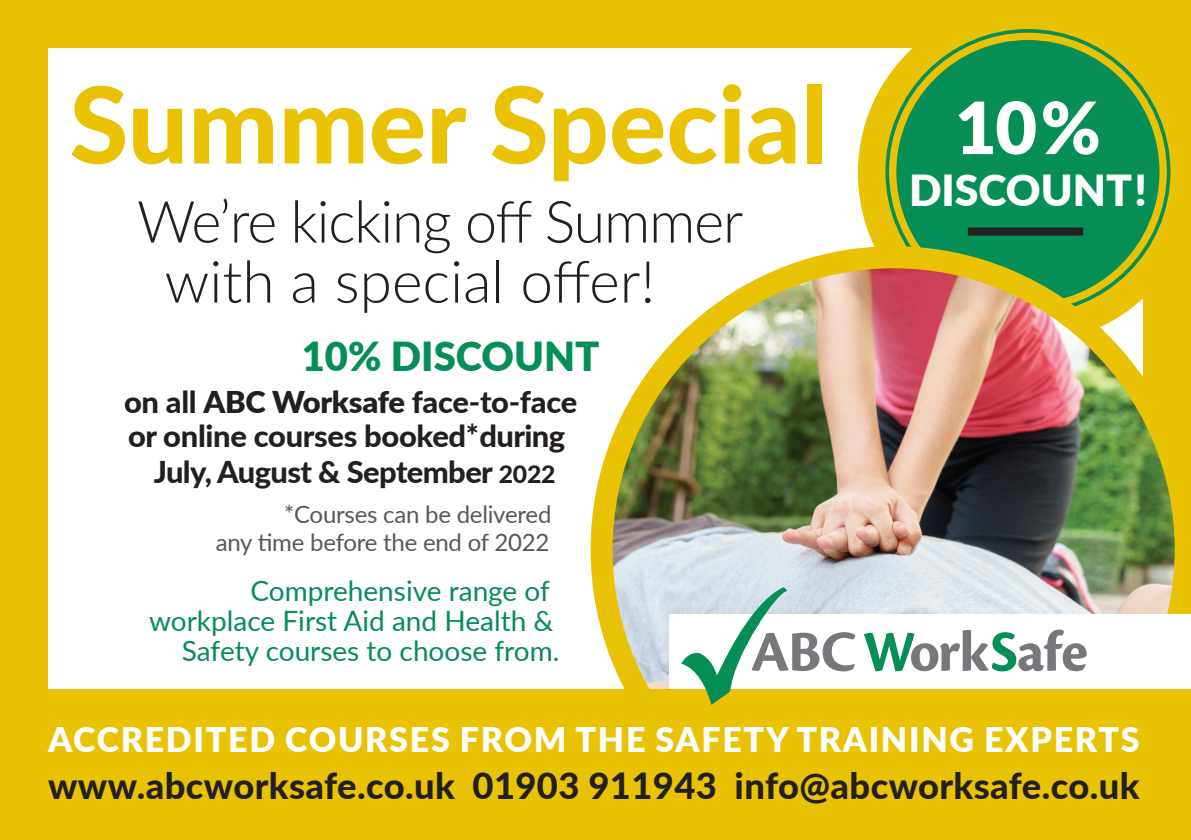
<style>
.page{position:relative;width:1191px;height:840px;background:#fff}
.page>*{position:absolute;margin:0;border:0;box-sizing:border-box;transform-origin:0 0}
.t1{font:800 106px "Lato";color:#e9c204}
.t2{font:900 72px "Lato";color:#fff}
.t3{font:700 59.8px "Cronos Pro";letter-spacing:-.02em;color:#76787b}
.t4{font:300 58px/60px "Lato";letter-spacing:-.02em;color:#231f20}
.t5{font:900 42.8px "Lato";color:#fff}
.t6{font:900 40px "Lato";color:#058e55}
.t7{font:800 36px "Lato";letter-spacing:.01em;color:#231f20}
.t8{font:900 34px "Lato";letter-spacing:.05em;color:#fff}
.t9{font:800 30px/35px "Lato";letter-spacing:-.02em;color:#231f20;text-align:center}
.t10{font:28px "Lato";color:#058e55}
.t11{font:24px/28px "Lato";letter-spacing:-.01em;color:#57585a;text-align:right}
.s1{font-weight:900}
.s2{font-size:24px}
.s3{color:#058e55}
</style>
<div class="page">
<div style="left:0;top:0;width:1191px;height:839px;border:48px solid #e9c204"></div>
<svg style="left:858px;top:3px;width:333px;height:243px;background:#ebc71b"></svg>
<div style="left:883px;top:27px;width:289px;height:289px;background:#058e55;border-radius:50%"></div>
<div style="left:967px;top:227px;width:116px;height:8px;background:#231f20"></div>
<img style="left:590px;top:246px;width:601px;height:593px">
<div style="left:0;top:689px;width:1165px;height:117px;background:#e9c204"></div>
<div style="left:669px;top:614px;width:522px;height:74px;background:#fff"></div>
<svg style="left:681px;top:587px;width:106px;height:117px"></svg>
<h1 class="t1" style="left:69px;top:46px;width:760px">Summer Special</h1>
<h2 class="t2" style="left:955px;top:74px;width:147px">10%</h2>
<h3 class="t5" style="left:909px;top:157px;width:239px">DISCOUNT!</h3>
<h3 class="t4" style="left:164px;top:189px;width:580px;text-indent:-27px">We’re kicking off Summer with a special offer!</h3>
<h3 class="t6" style="left:302px;top:326px;width:299px">10% DISCOUNT</h3>
<p class="t9" style="left:124px;top:383px;width:455px">on all <span class="s1">ABC Worksafe</span> face-to-face or online courses booked* during<br>July, August &amp; September <span class="s2">2022</span></p>
<p class="t11" style="left:216px;top:499px;width:337px">*Courses can be delivered<br>any time before the end of 2022</p>
<p class="t10" style="left:250px;top:570px;width:301px">Comprehensive range of</p>
<p class="t10" style="left:149px;top:600px;width:406px">workplace First Aid and Health &amp;</p>
<p class="t10" style="left:182px;top:630px;width:379px">Safety courses to choose from.</p>
<h3 class="t3" style="left:751px;top:617px;width:338px">ABC<span class="s3">W</span>ork<span class="s3">S</span>afe</h3>
<p class="t8" style="left:48px;top:714px;width:1093px">ACCREDITED COURSES FROM THE SAFETY TRAINING EXPERTS</p>
<p class="t7" style="left:48px;top:758px;width:1093px">www.abcworksafe.co.uk 01903 911943 info@abcworksafe.co.uk</p>
</div>
